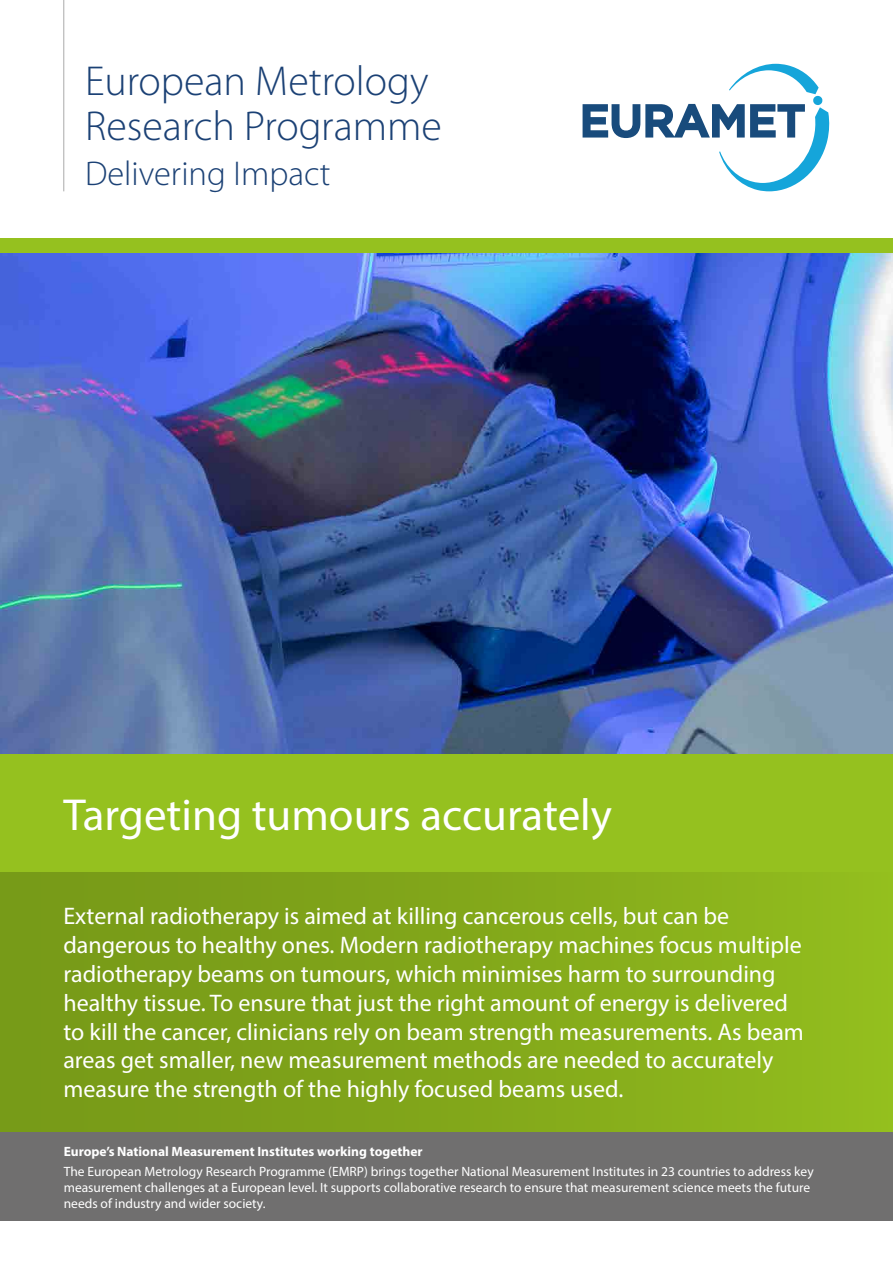
<style>
.page{position:relative;width:893px;height:1263px;background:#fff}
.page>*{position:absolute;margin:0;border:0;box-sizing:border-box;transform-origin:0 0}
.t1{font:45px "Myriad Pro";color:#fff}
.t2{font:300 42px/45px "Myriad Pro";color:#1b4175}
.t3{font:300 34.5px "Myriad Pro";color:#1b4175}
.t4{font:24px/28.8px "Myriad Pro";color:#fff}
.t5{font:13.5px/15.8px "Myriad Pro";color:#fff}
.t6{font:700 13.5px "Myriad Pro";color:#fff}
</style>
<div class="page">
<div style="left:0;top:754px;width:893px;height:378px;background:#95c11f"></div>
<div style="left:0;top:872px;width:893px;height:260px;background:linear-gradient(to right,#759617,#91bb1e)"></div>
<img style="left:0;top:253px;width:893px;height:501px">
<svg style="left:583px;top:64px;width:247px;height:127px"></svg>
<hr style="left:63px;top:0;width:1px;height:191px;background:#aaa">
<div style="left:0;top:238px;width:893px;height:15px;background:#95c11f"></div>
<div style="left:0;top:1132px;width:893px;height:88px;background:#706f6f"></div>
<h2 class="t2" style="left:85px;top:59px;width:358px">European Metrology<br>Research Programme</h2>
<h3 class="t3" style="left:85px;top:155px;width:247px">Delivering Impact</h3>
<h1 class="t1" style="left:63px;top:787px;width:550px">Targeting tumours accurately</h1>
<p class="t4" style="left:63px;top:902px;width:742px">External radiotherapy is aimed at killing cancerous cells, but can be dangerous to healthy ones. Modern radiotherapy machines focus multiple radiotherapy beams on tumours, which minimises harm to surrounding healthy tissue. To ensure that just the right amount of energy is delivered to kill the cancer, clinicians rely on beam strength measurements. As beam areas get smaller, new measurement methods are needed to accurately measure the strength of the highly focused beams used.</p>
<p class="t6" style="left:64px;top:1143px;width:360px">Europe’s National Measurement Institutes working together</p>
<p class="t5" style="left:64px;top:1163px;width:751px">The European Metrology Research Programme (EMRP) brings together National Measurement Institutes in 23 countries to address key measurement challenges at a European level. It supports collaborative research to ensure that measurement science meets the future needs of industry and wider society.</p>
</div>
